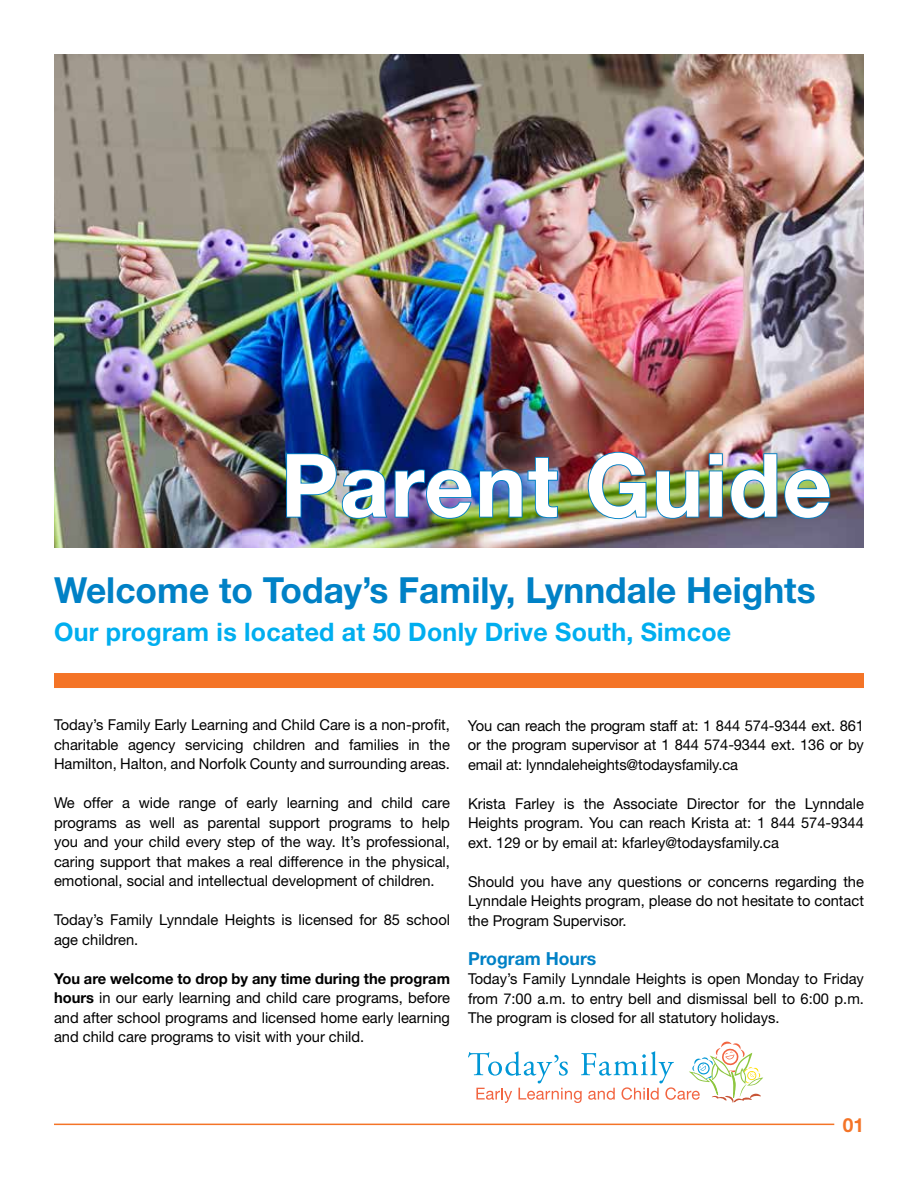
<style>
.page{position:relative;width:918px;height:1188px;background:#fff}
.page>*{position:absolute;margin:0;border:0;box-sizing:border-box;transform-origin:0 0}
.t1{font:700 87.45px "Helvetica Neue";letter-spacing:.02em;color:#fff}
.t2{font:700 36px "Helvetica Neue";color:#0081c6}
.t3{font:700 25.5px "Helvetica Neue";letter-spacing:.01em;color:#00aeef}
.t4{font:700 19.5px "Helvetica Neue";color:#f47427}
.t5{font:700 18px "Helvetica Neue";color:#0081c6}
.t6{font:15px/19.5px "Helvetica Neue";color:#000;text-align:justify}
.s1{font-weight:700}
</style>
<div class="page">
<hr style="left:54px;top:1124px;width:780px;height:1px;background:#f47427">
<div style="left:54px;top:673px;width:810px;height:15px;background:#f47427"></div>
<svg style="left:468px;top:1042px;width:295px;height:61px"></svg>
<img style="left:54px;top:54px;width:810px;height:494px">
<img style="left:285px;top:452px;width:274px;height:68px">
<img style="left:587px;top:451px;width:60px;height:69px">
<img style="left:655px;top:470px;width:45px;height:50px">
<img style="left:708px;top:452px;width:123px;height:68px">
<h1 class="t1" style="left:281px;top:431px;width:552px">Parent Guide</h1>
<h2 class="t2" style="left:54px;top:568px;width:763px">Welcome to Today’s Family, Lynndale Heights</h2>
<h3 class="t3" style="left:54px;top:616px;width:679px">Our program is located at 50 Donly Drive South, Simcoe</h3>
<p class="t6" style="left:54px;top:715px;width:398px">Today’s Family Early Learning and Child Care is a non-profit, charitable agency servicing children and families in the Hamilton, Halton, and Norfolk County and surrounding areas.</p>
<p class="t6" style="left:54px;top:793px;width:398px">We offer a wide range of early learning and child care programs as well as parental support programs to help you and your child every step of the way. It’s professional, caring support that makes a real difference in the physical, emotional, social and intellectual development of children.</p>
<p class="t6" style="left:54px;top:910px;width:398px">Today’s Family Lynndale Heights is licensed for 85 school age children.</p>
<p class="t6" style="left:54px;top:969px;width:398px"><span class="s1">You are welcome to drop by any time during the program hours</span> in our early learning and child care programs, before and after school programs and licensed home early learning and child care programs to visit with your child.</p>
<p class="t6" style="left:468px;top:715px;width:397px">You can reach the program staff at: 1 844 574-9344 ext. 861 or the program supervisor at 1 844 574-9344 ext. 136 or by email at: lynndaleheights@todaysfamily.ca</p>
<p class="t6" style="left:468px;top:793px;width:397px">Krista Farley is the Associate Director for the Lynndale Heights program. You can reach Krista at: 1 844 574-9344 ext. 129 or by email at: kfarley@todaysfamily.ca</p>
<p class="t6" style="left:468px;top:871px;width:398px">Should you have any questions or concerns regarding the Lynndale Heights program, please do not hesitate to contact the Program Supervisor.</p>
<p class="t5" style="left:468px;top:947px;width:130px">Program Hours</p>
<p class="t6" style="left:468px;top:969px;width:398px">Today’s Family Lynndale Heights is open Monday to Friday from 7:00 a.m. to entry bell and dismissal bell to 6:00 p.m.<br>The program is closed for all statutory holidays.</p>
<h3 class="t4" style="left:843px;top:1113px;width:23px">01</h3>
</div>
